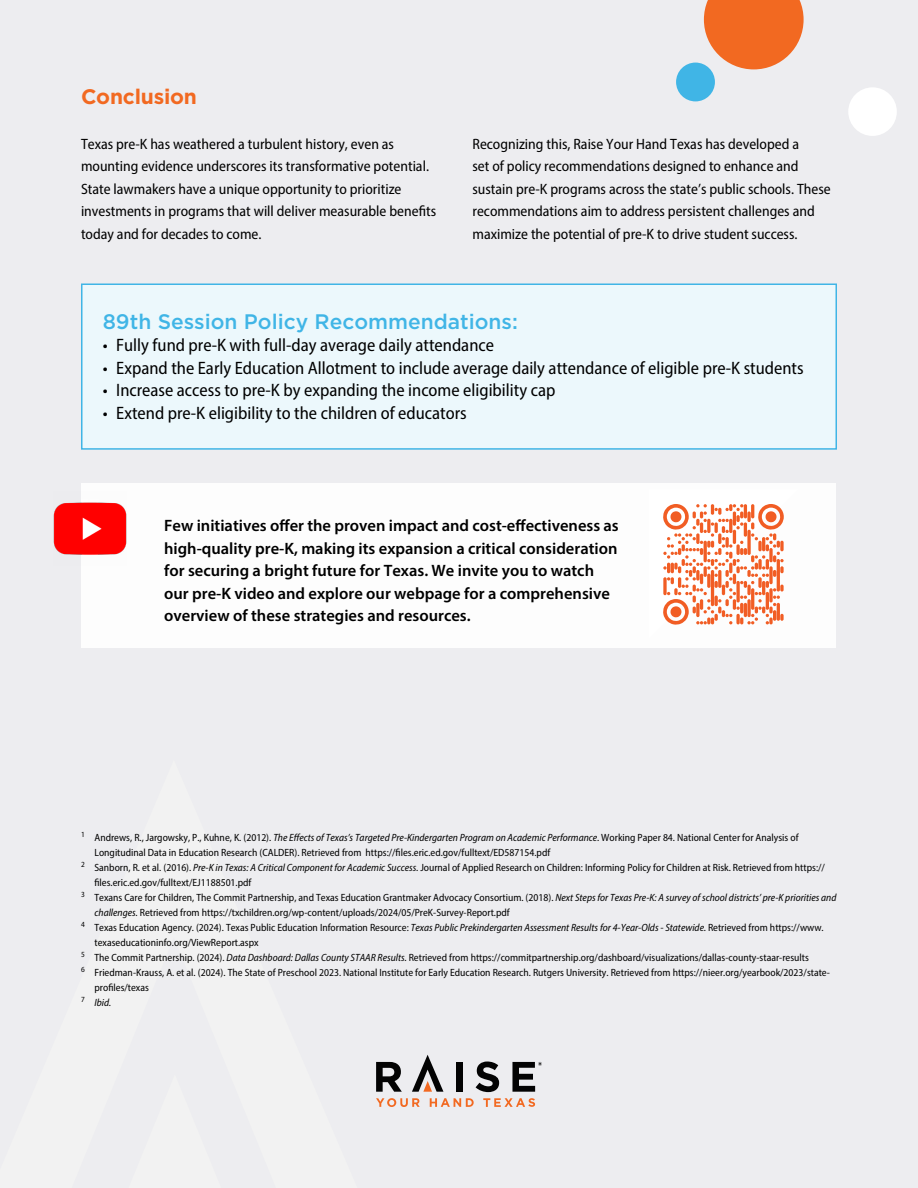
<style>
.page{position:relative;width:918px;height:1188px;background:#ededf0}
.page>*{position:absolute;margin:0;border:0;box-sizing:border-box;transform-origin:0 0}
.t1{font:500 21px "Gotham";color:#40b5e6}
.t2{font:700 21px "Gotham";letter-spacing:-.01em;color:#f26921}
.t3{font:semi-condensed 18px "Myriad Pro";color:#000}
.t4{font:600 16.5px/22.5px "Myriad Pro";color:#000}
.t5{font:semi-condensed 15px/22.5px "Myriad Pro";color:#000}
.t6{font:semi-condensed 10.5px "Myriad Pro";color:#000}
.t7{font:italic semi-condensed 10.5px "Myriad Pro";color:#000}
.s1{font-style:italic}
</style>
<div class="page">
<div style="left:82px;top:284px;width:754px;height:165px;background:#ecf8fc"></div>
<div style="left:81px;top:284px;width:756px;height:166px;border:2px solid #40b5e6"></div>
<div style="left:82px;top:484px;width:754px;height:164px;background:#fdfdfd"></div>
<svg style="left:704px;top:0;width:100px;height:69px"></svg>
<div style="left:848px;top:87px;width:49px;height:49px;background:#fff;border-radius:50%"></div>
<div style="left:676px;top:63px;width:39px;height:38px;background:#40b5e6;border-radius:50%"></div>
<svg style="left:376px;top:1062px;width:26px;height:30px"></svg>
<div style="left:456px;top:1062px;width:7px;height:30px;background:#030303"></div>
<svg style="left:476px;top:1062px;width:23px;height:30px"></svg>
<svg style="left:412px;top:1055px;width:31px;height:37px"></svg>
<svg style="left:512px;top:1062px;width:30px;height:30px"></svg>
<svg style="left:376px;top:1098px;width:44px;height:9px"></svg>
<svg style="left:430px;top:1098px;width:44px;height:9px"></svg>
<svg style="left:483px;top:1098px;width:52px;height:9px"></svg>
<img style="left:53px;top:492px;width:74px;height:74px">
<svg style="left:663px;top:504px;width:121px;height:121px"></svg>
<h1 class="t2" style="left:81px;top:82px;width:117px">Conclusion</h1>
<p class="t5" style="left:81px;top:132px;width:357px">Texas pre-K has weathered a turbulent history, even as mounting evidence underscores its transformative potential.<br>State lawmakers have a unique opportunity to prioritize investments in programs that will deliver measurable benefits today and for decades to come.</p>
<p class="t5" style="left:472px;top:132px;width:360px">Recognizing this, Raise Your Hand Texas has developed a<br>set of policy recommendations designed to enhance and sustain pre-K programs across the state’s public schools. These recommendations aim to address persistent challenges and maximize the potential of pre-K to drive student success.</p>
<h1 class="t1" style="left:103px;top:309px;width:417px">89th Session Policy Recommendations:</h1>
<h2 class="t3" style="left:103px;top:334px;width:393px">• Fully fund pre-K with full-day average daily attendance</h2>
<h2 class="t3" style="left:103px;top:356px;width:702px">• Expand the Early Education Allotment to include average daily attendance of eligible pre-K students</h2>
<h2 class="t3" style="left:103px;top:379px;width:454px">• Increase access to pre-K by expanding the income eligibility cap</h2>
<h2 class="t3" style="left:103px;top:401px;width:366px">• Extend pre-K eligibility to the children of educators</h2>
<p class="t4" style="left:164px;top:514px;width:456px">Few initiatives offer the proven impact and cost-effectiveness as high-quality pre-K, making its expansion a critical consideration for securing a bright future for Texas. We invite you to watch our pre-K video and explore our webpage for a comprehensive overview of these strategies and resources.</p>
<p class="t6" style="left:81px;top:831px;width:719px"><sup>1</sup> Andrews, R., Jargowsky, P., Kuhne, K. (2012). <span class="s1">The Effects of Texas’s Targeted Pre-Kindergarten Program on Academic Performance.</span> Working Paper 84. National Center for Analysis of</p>
<p class="t6" style="left:94px;top:846px;width:457px">Longitudinal Data in Education Research (CALDER). Retrieved from https://files.eric.ed.gov/fulltext/ED587154.pdf</p>
<p class="t6" style="left:81px;top:861px;width:745px"><sup>2</sup> Sanborn, R. et al. (2016). <span class="s1">Pre-K in Texas: A Critical Component for Academic Success.</span> Journal of Applied Research on Children: Informing Policy for Children at Risk. Retrieved from https://</p>
<p class="t6" style="left:94px;top:876px;width:158px">files.eric.ed.gov/fulltext/EJ1188501.pdf</p>
<p class="t6" style="left:81px;top:891px;width:757px"><sup>3</sup> Texans Care for Children, The Commit Partnership, and Texas Education Grantmaker Advocacy Consortium. (2018). <span class="s1">Next Steps for Texas Pre-K: A survey of school districts’ pre-K priorities and</span></p>
<p class="t6" style="left:94px;top:906px;width:417px"><span class="s1">challenges.</span> Retrieved from https://txchildren.org/wp-content/uploads/2024/05/PreK-Survey-Report.pdf</p>
<p class="t6" style="left:81px;top:921px;width:744px"><sup>4</sup> Texas Education Agency. (2024). Texas Public Education Information Resource: <span class="s1">Texas Public Prekindergarten Assessment Results for 4-Year-Olds - Statewide.</span> Retrieved from https://www.</p>
<p class="t6" style="left:94px;top:936px;width:166px">texaseducationinfo.org/ViewReport.aspx</p>
<p class="t6" style="left:81px;top:951px;width:729px"><sup>5</sup> The Commit Partnership. (2024). <span class="s1">Data Dashboard: Dallas County STAAR Results.</span> Retrieved from https://commitpartnership.org/dashboard/visualizations/dallas-county-staar-results</p>
<p class="t6" style="left:81px;top:966px;width:750px"><sup>6</sup> Friedman-Krauss, A. et al. (2024). The State of Preschool 2023. National Institute for Early Education Research. Rutgers University. Retrieved from https://nieer.org/yearbook/2023/state-</p>
<p class="t6" style="left:95px;top:981px;width:56px">profiles/texas</p>
<p class="t7" style="left:81px;top:996px;width:32px"><sup>7</sup> Ibid.</p>
</div>
